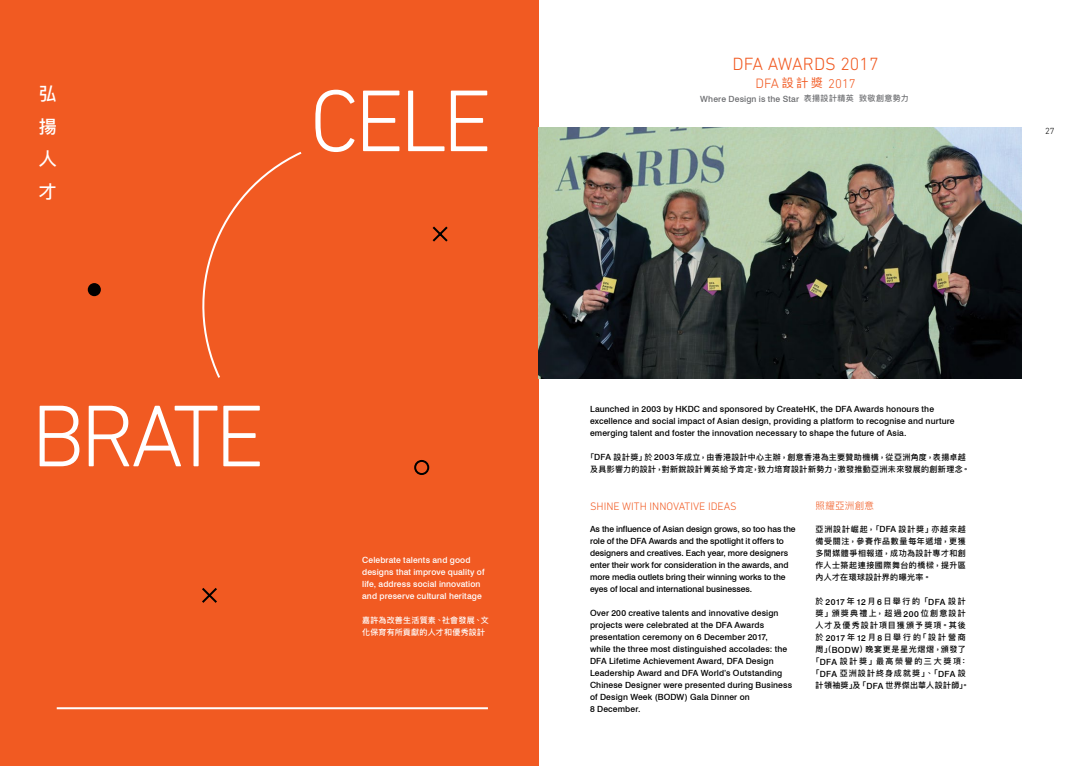
<style>
.page{position:relative;width:1078px;height:766px;background:#fff}
.page>*{position:absolute;margin:0;border:0;box-sizing:border-box;transform-origin:0 0}
.t1{font:300 89px "DIN Next LT Pro";letter-spacing:-.05em;color:#fff}
.t2{font:300 18px "DIN Next LT Pro";color:#f15a22}
.t3{font:500 18px/32.4px "Ping Fang TC";color:#fff;text-align:justify}
.t4{font:300 13px "DIN Next LT Pro";color:#f15a22}
.t5{font:300 11px "DIN Next LT Pro";color:#f15a22}
.t6{font:300 9.5px "Ping Fang TC";letter-spacing:.03em;color:#f15a22}
.t7{font:300 9px "DIN Next LT Pro";color:#000}
.t8{font:500 8.5px/12px "Swiss 721 BT";letter-spacing:.01em;color:#000}
.t9{font:500 8.5px/12px "Swiss 721 BT";letter-spacing:.015em;color:#fff}
.t10{font:500 8.5px "Swiss 721 BT";letter-spacing:.015em;color:#6d6e71}
.t11{font:500 8px/12px "Ping Fang TC";letter-spacing:.055em;color:#000;text-align:center}
.t12{font:500 8px/12px "Ping Fang TC";letter-spacing:.15em;color:#000;text-align:center}
.t13{font:500 8px/12px "Ping Fang TC";letter-spacing:.03em;color:#fff}
.s1{font-size:13.8px}
.s2{font-family:"Ping Fang TC";font-weight:400;font-size:12px}
.s3{font-family:"Ping Fang TC";font-size:8px}
.s4{font-family:"Swiss 721 BT";font-size:8.5px}
</style>
<div class="page">
<div style="left:0;top:0;width:539px;height:765px;background:#f15a22"></div>
<svg style="left:202px;top:588px;width:15px;height:15px"></svg>
<div style="left:414px;top:460px;width:15px;height:15px;border:2px solid #000;border-radius:50%"></div>
<div style="left:88px;top:283px;width:13px;height:13px;background:#000;border-radius:50%"></div>
<svg style="left:432px;top:226px;width:16px;height:16px"></svg>
<img style="left:539px;top:128px;width:481px;height:250px">
<svg style="left:202px;top:151px;width:100px;height:227px"></svg>
<hr style="left:57px;top:707px;width:431px;height:2px;background:#fff">
<h2 class="t3" style="left:39px;top:77px;width:19px">弘揚人才</h2>
<h1 class="t1" style="left:309px;top:70px;width:184px">CELE</h1>
<h1 class="t1" style="left:31px;top:385px;width:235px">BRATE</h1>
<p class="t9" style="left:362px;top:554px;width:124px">Celebrate talents and good designs that improve quality of life, address social innovation and preserve cultural heritage</p>
<p class="t13" style="left:362px;top:614px;width:128px">嘉許為改善生活質素、社會發展、文化保育有所貢獻的人才和優秀設計</p>
<h2 class="t2" style="left:732px;top:54px;width:147px">DFA AWARDS 2017</h2>
<h3 class="t4" style="left:755px;top:76px;width:102px"><span class="s1">DFA</span> <span class="s2">設計獎</span> 2017</h3>
<p class="t10" style="left:700px;top:93px;width:210px">Where Design is the Star <span class="s3">表揚設計精英 致敬創意勢力</span></p>
<p class="t7" style="left:1044px;top:126px;width:11px">27</p>
<p class="t8" style="left:590px;top:402px;width:366px">Launched in 2003 by HKDC and sponsored by CreateHK, the DFA Awards honours the excellence and social impact of Asian design, providing a platform to recognise and nurture emerging talent and foster the innovation necessary to shape the future of Asia.</p>
<p class="t11" style="left:586px;top:451px;width:385px">「<span class="s4">DFA</span> 設計獎」於 <span class="s4">2003</span> 年成立，由香港設計中心主辦，創意香港為主要贊助機構，從亞洲角度，表揚卓越及具影響力的設計，對新銳設計菁英給予肯定，致力培育設計新勢力，激發推動亞洲未來發展的創新理念。</p>
<p class="t5" style="left:590px;top:499px;width:148px">SHINE WITH INNOVATIVE IDEAS</p>
<p class="t8" style="left:590px;top:522px;width:207px">As the influence of Asian design grows, so too has the role of the DFA Awards and the spotlight it offers to designers and creatives. Each year, more designers enter their work for consideration in the awards, and more media outlets bring their winning works to the eyes of local and international businesses.</p>
<p class="t8" style="left:590px;top:606px;width:203px">Over 200 creative talents and innovative design projects were celebrated at the DFA Awards presentation ceremony on 6 December 2017,<br>while the three most distinguished accolades: the DFA Lifetime Achievement Award, DFA Design Leadership Award and DFA World’s Outstanding Chinese Designer were presented during Business of Design Week (BODW) Gala Dinner on<br>8 December.</p>
<p class="t6" style="left:815px;top:499px;width:60px">照耀亞洲創意</p>
<p class="t11" style="left:815px;top:523px;width:152px;text-align:justify">亞洲設計崛起，「<span class="s4">DFA</span> 設計獎」亦越來越備受關注，參賽作品數量每年遞增，更獲多間媒體爭相報道，成功為設計專才和創作人士築起連接國際舞台的橋樑，提升區內人才在環球設計界的曝光率。</p>
<p class="t12" style="left:811px;top:595px;width:159px">於<span class="s4">2017</span>年<span class="s4">12</span>月<span class="s4">6</span>日舉行的「<span class="s4">DFA</span> 設計獎」頒獎典禮上，超過<span class="s4">200</span>位創意設計人才及優秀設計項目獲頒予獎項。其後於<span class="s4">2017</span>年<span class="s4">12</span>月<span class="s4">8</span>日舉行的「設計營商周」（<span class="s4">BODW</span>）晚宴更是星光熠熠，頒發了「<span class="s4">DFA</span> 設計獎」最高榮譽的三大獎項：「<span class="s4">DFA</span> 亞洲設計終身成就獎」、「<span class="s4">DFA</span> 設計領袖獎」及「<span class="s4">DFA</span> 世界傑出華人設計師」。</p>
</div>
